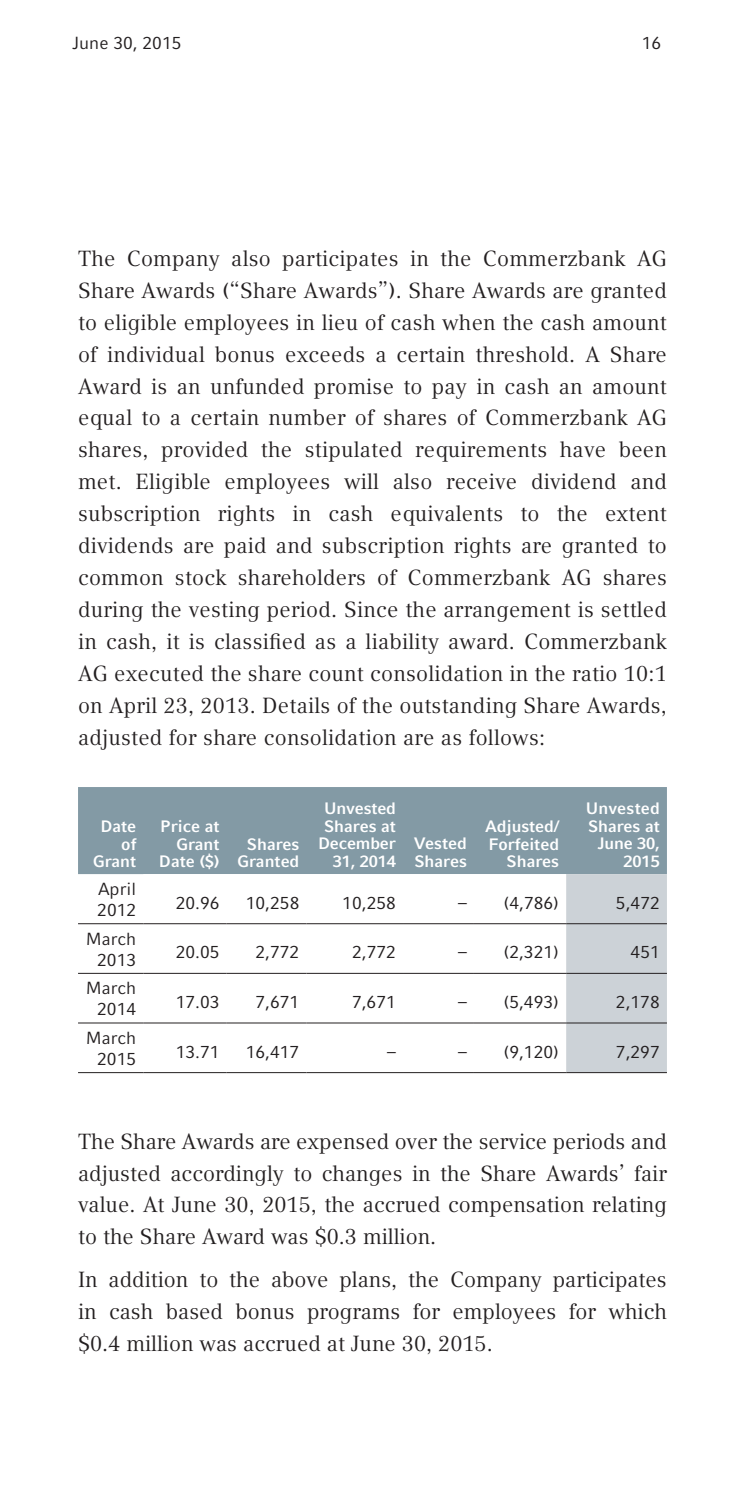
<style>
.page{position:relative;width:745px;height:1489px;background:#fff}
.page>*{position:absolute;margin:0;border:0;box-sizing:border-box;transform-origin:0 0}
._06_Bodytext_8_7pt{font:21.75px/32px "Commerzbank Compatil Text";color:#231f20;text-align:justify}
.t1{font:17.5px/21px "Commerzbank Compatil Fact";color:#231f20;text-align:right}
.t2{font:700 16.5px/17.5px "Commerzbank Compatil Fact";color:#fff;text-align:right}
</style>
<div class="page">
<div style="left:78px;top:787px;width:588px;height:87px;background:#839aa5"></div>
<svg style="left:143px;top:924px;width:423px;height:100px"></svg>
<div style="left:566px;top:874px;width:100px;height:198px;background:#ccd2d7"></div>
<hr style="left:78px;top:1022px;width:65px;height:1px;background:#231f20">
<hr style="left:143px;top:1022px;width:83px;height:1px;background:#231f20">
<hr style="left:226px;top:1022px;width:80px;height:1px;background:#231f20">
<hr style="left:306px;top:1022px;width:97px;height:1px;background:#231f20">
<hr style="left:403px;top:1022px;width:70px;height:1px;background:#231f20">
<hr style="left:473px;top:1022px;width:93px;height:1px;background:#231f20">
<hr style="left:566px;top:1022px;width:100px;height:1px;background:#231f20">
<hr style="left:78px;top:1072px;width:65px;height:1px;background:#231f20">
<hr style="left:143px;top:1072px;width:83px;height:1px;background:#231f20">
<hr style="left:226px;top:1072px;width:80px;height:1px;background:#231f20">
<hr style="left:306px;top:1072px;width:97px;height:1px;background:#231f20">
<hr style="left:403px;top:1072px;width:70px;height:1px;background:#231f20">
<hr style="left:473px;top:1072px;width:93px;height:1px;background:#231f20">
<hr style="left:566px;top:1072px;width:100px;height:1px;background:#231f20">
<hr style="left:78px;top:972px;width:65px;height:1px;background:#231f20">
<hr style="left:143px;top:972px;width:83px;height:1px;background:#231f20">
<hr style="left:226px;top:972px;width:80px;height:1px;background:#231f20">
<hr style="left:306px;top:972px;width:97px;height:1px;background:#231f20">
<hr style="left:403px;top:972px;width:70px;height:1px;background:#231f20">
<hr style="left:473px;top:972px;width:93px;height:1px;background:#231f20">
<hr style="left:566px;top:972px;width:100px;height:1px;background:#231f20">
<hr style="left:78px;top:923px;width:65px;height:1px;background:#231f20">
<hr style="left:143px;top:923px;width:83px;height:1px;background:#231f20">
<hr style="left:226px;top:923px;width:80px;height:1px;background:#231f20">
<hr style="left:306px;top:923px;width:97px;height:1px;background:#231f20">
<hr style="left:403px;top:923px;width:70px;height:1px;background:#231f20">
<hr style="left:473px;top:923px;width:93px;height:1px;background:#231f20">
<hr style="left:566px;top:923px;width:100px;height:1px;background:#231f20">
<p class="t1" style="left:72px;top:33px;width:111px">June 30, 2015</p>
<p class="t1" style="left:641px;top:33px;width:21px">16</p>
<p class="_06_Bodytext_8_7pt" style="left:78px;top:242px;width:590px">The Company also participates in the Commerzbank AG Share Awards (“Share Awards”). Share Awards are granted to eligible employees in lieu of cash when the cash amount of individual bonus exceeds a certain threshold. A Share Award is an unfunded promise to pay in cash an amount equal to a certain number of shares of Commerzbank AG shares, provided the stipulated requirements have been met. Eligible employees will also receive dividend and subscription rights in cash equivalents to the extent dividends are paid and subscription rights are granted to common stock shareholders of Commerzbank AG shares during the vesting period. Since the arrangement is settled in cash, it is classified as a liability award. Commerzbank AG executed the share count consolidation in the ratio 10:1 on April 23, 2013. Details of the outstanding Share Awards, adjusted for share consolidation are as follows:</p>
<p class="t2" style="left:93px;top:817px;width:45px">Date of<br>Grant</p>
<p class="t2" style="left:159px;top:817px;width:62px">Price at<br>Grant<br>Date ($)</p>
<p class="t2" style="left:237px;top:835px;width:64px;text-align:center">Shares<br>Granted</p>
<p class="t2" style="left:318px;top:800px;width:79px">Unvested<br>Shares at<br>December<br>31, 2014</p>
<p class="t2" style="left:413px;top:835px;width:54px;text-align:left">Vested<br>Shares</p>
<p class="t2" style="left:484px;top:817px;width:75px">Adjusted/<br>Forfeited<br>Shares</p>
<p class="t2" style="left:585px;top:800px;width:75px">Unvested<br>Shares at<br>June 30,<br>2015</p>
<p class="t1" style="left:97px;top:878px;width:40px;text-align:left">April<br>2012</p>
<p class="t1" style="left:86px;top:928px;width:52px">March<br>2013</p>
<p class="t1" style="left:86px;top:977px;width:52px">March<br>2014</p>
<p class="t1" style="left:86px;top:1027px;width:52px">March<br>2015</p>
<p class="t1" style="left:176px;top:892px;width:45px">20.96</p>
<p class="t1" style="left:246px;top:892px;width:55px">10,258</p>
<p class="t1" style="left:342px;top:892px;width:55px">10,258</p>
<p class="t1" style="left:458px;top:892px;width:102px">– (4,786)</p>
<p class="t1" style="left:615px;top:892px;width:45px">5,472</p>
<p class="t1" style="left:176px;top:941px;width:45px">20.05</p>
<p class="t1" style="left:255px;top:941px;width:45px">2,772</p>
<p class="t1" style="left:352px;top:941px;width:45px">2,772</p>
<p class="t1" style="left:458px;top:941px;width:102px">– (2,321)</p>
<p class="t1" style="left:630px;top:941px;width:31px">451</p>
<p class="t1" style="left:176px;top:991px;width:45px">17.03</p>
<p class="t1" style="left:255px;top:991px;width:45px">7,671</p>
<p class="t1" style="left:352px;top:991px;width:45px">7,671</p>
<p class="t1" style="left:458px;top:991px;width:102px">– (5,493)</p>
<p class="t1" style="left:615px;top:991px;width:45px">2,178</p>
<p class="t1" style="left:175px;top:1041px;width:45px">13.71</p>
<p class="t1" style="left:245px;top:1041px;width:55px">16,417</p>
<p class="t1" style="left:387px;top:1041px;width:10px">–</p>
<p class="t1" style="left:457px;top:1041px;width:102px">– (9,120)</p>
<p class="t1" style="left:615px;top:1041px;width:45px">7,297</p>
<p class="_06_Bodytext_8_7pt" style="left:78px;top:1125px;width:590px">The Share Awards are expensed over the service periods and adjusted accordingly to changes in the Share Awards’ fair value. At June 30, 2015, the accrued compensation relating to the Share Award was $0.3 million.</p>
<p class="_06_Bodytext_8_7pt" style="left:78px;top:1263px;width:590px">In addition to the above plans, the Company participates in cash based bonus programs for employees for which $0.4 million was accrued at June 30, 2015.</p>
</div>
